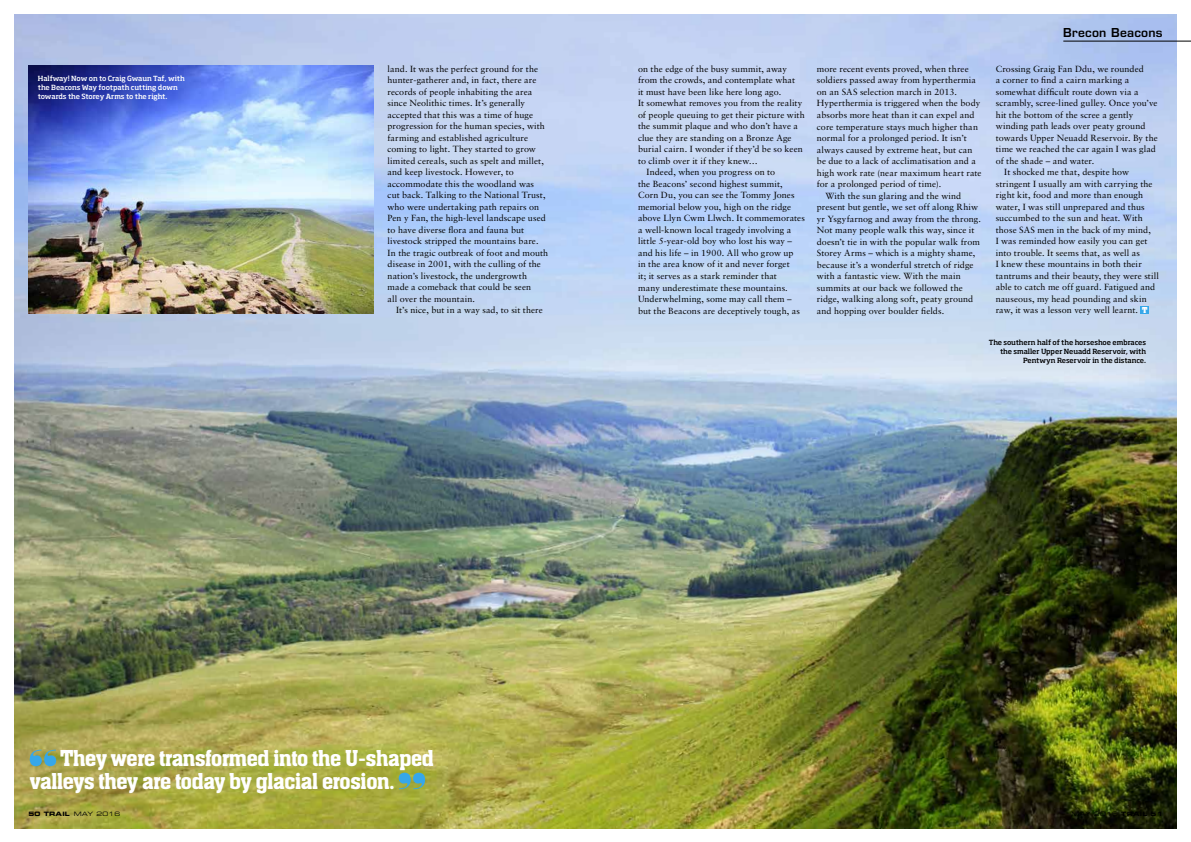
<style>
.page{position:relative;width:1191px;height:842px;background:#fff}
.page>*{position:absolute;margin:0;border:0;box-sizing:border-box;transform-origin:0 0}
.t1{font:24px/23px "Aachen Medium Plain";letter-spacing:-.015em;color:#fff}
.t2{font:600 12px "Eurostile";letter-spacing:.02em;color:#000}
.t3{font:8.9px/11.5px "Sabon";letter-spacing:.01em;color:#000}
.t4{font:500 7px/9px "Soho Std";letter-spacing:-.01em;color:#000;text-align:right}
.t5{font:500 7px/9px "Soho Std";letter-spacing:-.015em;color:#fff}
.t6{font:6px "Eurostile Bold Extended Two";letter-spacing:.03em;color:#000}
.t7{font:6px "Eurostile Extended Two";letter-spacing:.03em;color:#000}
.s1{font-family:"Aachen";font-weight:700;font-size:7px;color:#fff}
.s2{font-family:"Eurostile Extended Two"}
.s3{font-family:"Eurostile Bold Extended Two"}
</style>
<div class="page">
<img style="left:14px;top:14px;width:1162px;height:814px">
<hr style="left:1063px;top:41px;width:128px;height:1px;background:#000">
<img style="left:28px;top:65px;width:345px;height:248px">
<div style="left:1140px;top:306px;width:8px;height:7px;background:#36a7e9"></div>
<svg style="left:30px;top:750px;width:26px;height:16px"></svg>
<svg style="left:399px;top:773px;width:26px;height:16px"></svg>
<p class="t5" style="left:38px;top:73px;width:149px">Halfway! Now on to Craig Gwaun Taf, with the Beacons Way footpath cutting down towards the Storey Arms to the right.</p>
<p class="t3" style="left:387px;top:63px;width:162px">land. It was the perfect ground for the hunter-gatherer and, in fact, there are records of people inhabiting the area since Neolithic times. It’s generally accepted that this was a time of huge progression for the human species, with farming and established agriculture coming to light. They started to grow limited cereals, such as spelt and millet, and keep livestock. However, to accommodate this the woodland was cut back. Talking to the National Trust, who were undertaking path repairs on Pen y Fan, the high-level landscape used to have diverse flora and fauna but livestock stripped the mountains bare.<br>In the tragic outbreak of foot and mouth disease in 2001, with the culling of the nation’s livestock, the undergrowth made a comeback that could be seen<br>all over the mountain.</p>
<p class="t3" style="left:396px;top:304px;width:148px">It’s nice, but in a way sad, to sit there</p>
<p class="t3" style="left:638px;top:63px;width:150px">on the edge of the busy summit, away</p>
<p class="t3" style="left:638px;top:74px;width:158px">from the crowds, and contemplate what</p>
<p class="t3" style="left:638px;top:86px;width:145px">it must have been like here long ago.</p>
<p class="t3" style="left:638px;top:97px;width:166px">It somewhat removes you from the reality</p>
<p class="t3" style="left:638px;top:109px;width:168px">of people queuing to get their picture with</p>
<p class="t3" style="left:638px;top:120px;width:162px">the summit plaque and who don’t have a</p>
<p class="t3" style="left:638px;top:132px;width:155px">clue they are standing on a Bronze Age</p>
<p class="t3" style="left:638px;top:143px;width:166px">burial cairn. I wonder if they’d be so keen</p>
<p class="t3" style="left:638px;top:155px;width:121px">to climb over it if they knew…</p>
<p class="t3" style="left:646px;top:166px;width:130px">Indeed, when you progress on to</p>
<p class="t3" style="left:638px;top:178px;width:146px">the Beacons’ second highest summit,</p>
<p class="t3" style="left:638px;top:190px;width:158px">Corn Du, you can see the Tommy Jones</p>
<p class="t3" style="left:638px;top:201px;width:154px">memorial below you, high on the ridge</p>
<p class="t3" style="left:638px;top:213px;width:168px">above Llyn Cwm Llwch. It commemorates</p>
<p class="t3" style="left:638px;top:224px;width:155px">a well-known local tragedy involving a</p>
<p class="t3" style="left:638px;top:236px;width:156px">little 5-year-old boy who lost his way –</p>
<p class="t3" style="left:638px;top:247px;width:157px">and his life – in 1900. All who grow up</p>
<p class="t3" style="left:638px;top:259px;width:153px">in the area know of it and never forget</p>
<p class="t3" style="left:638px;top:270px;width:140px">it; it serves as a stark reminder that</p>
<p class="t3" style="left:638px;top:282px;width:151px">many underestimate these mountains.</p>
<p class="t3" style="left:638px;top:293px;width:155px">Underwhelming, some may call them –</p>
<p class="t3" style="left:638px;top:305px;width:163px">but the Beacons are deceptively tough, as</p>
<p class="t3" style="left:817px;top:63px;width:153px">more recent events proved, when three</p>
<p class="t3" style="left:817px;top:75px;width:160px">soldiers passed away from hyperthermia</p>
<p class="t3" style="left:817px;top:86px;width:141px">on an SAS selection march in 2013.</p>
<p class="t3" style="left:817px;top:98px;width:165px">Hyperthermia is triggered when the body</p>
<p class="t3" style="left:817px;top:109px;width:159px">absorbs more heat than it can expel and</p>
<p class="t3" style="left:817px;top:121px;width:163px">core temperature stays much higher than</p>
<p class="t3" style="left:817px;top:132px;width:151px">normal for a prolonged period. It isn’t</p>
<p class="t3" style="left:817px;top:144px;width:157px">always caused by extreme heat, but can</p>
<p class="t3" style="left:817px;top:155px;width:160px">be due to a lack of acclimatisation and a</p>
<p class="t3" style="left:817px;top:167px;width:166px">high work rate (near maximum heart rate</p>
<p class="t3" style="left:817px;top:178px;width:126px">for a prolonged period of time).</p>
<p class="t3" style="left:825px;top:190px;width:137px">With the sun glaring and the wind</p>
<p class="t3" style="left:817px;top:201px;width:163px">present but gentle, we set off along Rhiw</p>
<p class="t3" style="left:817px;top:213px;width:165px">yr Ysgyfarnog and away from the throng.</p>
<p class="t3" style="left:817px;top:224px;width:159px">Not many people walk this way, since it</p>
<p class="t3" style="left:817px;top:236px;width:164px">doesn’t tie in with the popular walk from</p>
<p class="t3" style="left:817px;top:247px;width:160px">Storey Arms – which is a mighty shame,</p>
<p class="t3" style="left:817px;top:259px;width:158px">because it’s a wonderful stretch of ridge</p>
<p class="t3" style="left:817px;top:270px;width:145px">with a fantastic view. With the main</p>
<p class="t3" style="left:817px;top:282px;width:147px">summits at our back we followed the</p>
<p class="t3" style="left:817px;top:293px;width:158px">ridge, walking along soft, peaty ground</p>
<p class="t3" style="left:817px;top:305px;width:129px">and hopping over boulder fields.</p>
<h2 class="t2" style="left:1063px;top:25px;width:101px">Brecon Beacons</h2>
<p class="t3" style="left:995px;top:63px;width:149px">Crossing Graig Fan Ddu, we rounded</p>
<p class="t3" style="left:995px;top:74px;width:135px">a corner to find a cairn marking a</p>
<p class="t3" style="left:995px;top:86px;width:144px">somewhat difficult route down via a</p>
<p class="t3" style="left:995px;top:97px;width:163px">scrambly, scree-lined gulley. Once you’ve</p>
<p class="t3" style="left:995px;top:109px;width:139px">hit the bottom of the scree a gently</p>
<p class="t3" style="left:995px;top:120px;width:151px">winding path leads over peaty ground</p>
<p class="t3" style="left:995px;top:132px;width:164px">towards Upper Neuadd Reservoir. By the</p>
<p class="t3" style="left:995px;top:144px;width:162px">time we reached the car again I was glad</p>
<p class="t3" style="left:995px;top:155px;width:100px">of the shade – and water.</p>
<p class="t3" style="left:1004px;top:167px;width:126px">It shocked me that, despite how</p>
<p class="t3" style="left:995px;top:178px;width:158px">stringent I usually am with carrying the</p>
<p class="t3" style="left:995px;top:190px;width:149px">right kit, food and more than enough</p>
<p class="t3" style="left:995px;top:201px;width:150px">water, I was still unprepared and thus</p>
<p class="t3" style="left:995px;top:213px;width:148px">succumbed to the sun and heat. With</p>
<p class="t3" style="left:995px;top:224px;width:157px">those SAS men in the back of my mind,</p>
<p class="t3" style="left:995px;top:235px;width:153px">I was reminded how easily you can get</p>
<p class="t3" style="left:995px;top:247px;width:146px">into trouble. It seems that, as well as</p>
<p class="t3" style="left:995px;top:258px;width:148px">I knew these mountains in both their</p>
<p class="t3" style="left:995px;top:270px;width:165px">tantrums and their beauty, they were still</p>
<p class="t3" style="left:995px;top:281px;width:161px">able to catch me off guard. Fatigued and</p>
<p class="t3" style="left:995px;top:293px;width:152px">nauseous, my head pounding and skin</p>
<p class="t3" style="left:995px;top:304px;width:153px">raw, it was a lesson very well learnt. <span class="s1">T</span></p>
<p class="t4" style="left:988px;top:337px;width:159px">The southern half of the horseshoe embraces the smaller Upper Neuadd Reservoir, with<br>Pentwyn Reservoir in the distance.</p>
<h1 class="t1" style="left:30px;top:746px;width:406px;text-indent:30px">They were transformed into the U-shaped valleys they are today by glacial erosion.</h1>
<p class="t6" style="left:28px;top:809px;width:93px">50 TRAIL <span class="s2">MAY 2016</span></p>
<p class="t7" style="left:1071px;top:809px;width:93px">MAY 2016 <span class="s3">TRAIL 51</span></p>
</div>
